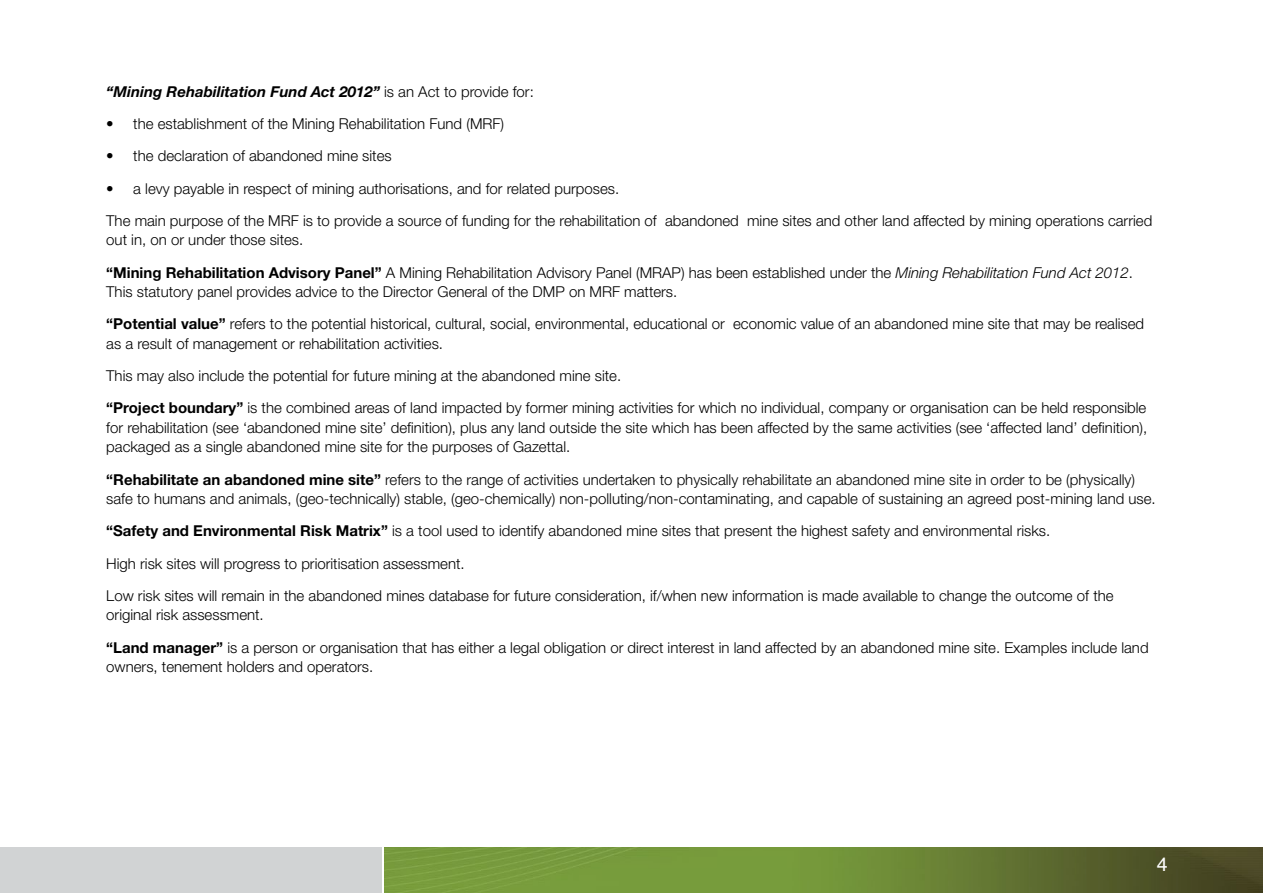
<style>
.page{position:relative;width:1263px;height:893px;background:#fff}
.page>*{position:absolute;margin:0;border:0;box-sizing:border-box;transform-origin:0 0}
.t1{font:19.5px "Helvetica";color:#fff}
.Intro_Text{font:300 15px/19.5px "Helvetica Neue";color:#000}
.Intro_Text-2{font:italic 700 15px "Helvetica Neue";color:#000}
.s1{font-weight:300;font-style:normal}
.s2{font-weight:700}
.s3{font-style:italic}
</style>
<div class="page">
<img style="left:385px;top:847px;width:878px;height:46px">
<div style="left:0;top:847px;width:382px;height:46px;background:#d1d3d4"></div>
<p class="Intro_Text-2" style="left:106px;top:82px;width:429px">“Mining Rehabilitation Fund Act 2012” <span class="s1">is an Act to provide for:</span></p>
<p class="Intro_Text" style="left:106px;top:114px;width:399px">• the establishment of the Mining Rehabilitation Fund (MRF)</p>
<p class="Intro_Text" style="left:106px;top:146px;width:287px">• the declaration of abandoned mine sites</p>
<p class="Intro_Text" style="left:106px;top:178px;width:514px">• a levy payable in respect of mining authorisations, and for related purposes.</p>
<p class="Intro_Text" style="left:106px;top:210px;width:1047px">The main purpose of the MRF is to provide a source of funding for the rehabilitation of abandoned mine sites and other land affected by mining operations carried out in, on or under those sites.</p>
<p class="Intro_Text" style="left:106px;top:262px;width:1028px"><span class="s2">“Mining Rehabilitation Advisory Panel”</span> A Mining Rehabilitation Advisory Panel (MRAP) has been established under the <span class="s3">Mining Rehabilitation Fund Act 2012</span>.<br>This statutory panel provides advice to the Director General of the DMP on MRF matters.</p>
<p class="Intro_Text" style="left:106px;top:314px;width:1039px"><span class="s2">“Potential value”</span> refers to the potential historical, cultural, social, environmental, educational or economic value of an abandoned mine site that may be realised as a result of management or rehabilitation activities.</p>
<p class="Intro_Text" style="left:106px;top:366px;width:516px">This may also include the potential for future mining at the abandoned mine site.</p>
<p class="Intro_Text" style="left:106px;top:398px;width:1042px;text-align:justify"><span class="s2">“Project boundary”</span> is the combined areas of land impacted by former mining activities for which no individual, company or organisation can be held responsible for rehabilitation (see ‘abandoned mine site’ definition), plus any land outside the site which has been affected by the same activities (see ‘affected land’ definition), packaged as a single abandoned mine site for the purposes of Gazettal.</p>
<p class="Intro_Text" style="left:106px;top:469px;width:1051px"><span class="s2">“Rehabilitate an abandoned mine site”</span> refers to the range of activities undertaken to physically rehabilitate an abandoned mine site in order to be (physically) safe to humans and animals, (geo-technically) stable, (geo-chemically) non-polluting/non-contaminating, and capable of sustaining an agreed post-mining land use.</p>
<p class="Intro_Text" style="left:106px;top:521px;width:945px"><span class="s2">“Safety and Environmental Risk Matrix”</span> is a tool used to identify abandoned mine sites that present the highest safety and environmental risks.</p>
<p class="Intro_Text" style="left:106px;top:553px;width:360px">High risk sites will progress to prioritisation assessment.</p>
<p class="Intro_Text" style="left:106px;top:585px;width:1009px">Low risk sites will remain in the abandoned mines database for future consideration, if/when new information is made available to change the outcome of the original risk assessment.</p>
<p class="Intro_Text" style="left:106px;top:637px;width:1044px"><span class="s2">“Land manager”</span> is a person or organisation that has either a legal obligation or direct interest in land affected by an abandoned mine site. Examples include land owners, tenement holders and operators.</p>
<h1 class="t1" style="left:1157px;top:849px;width:12px">4</h1>
</div>
